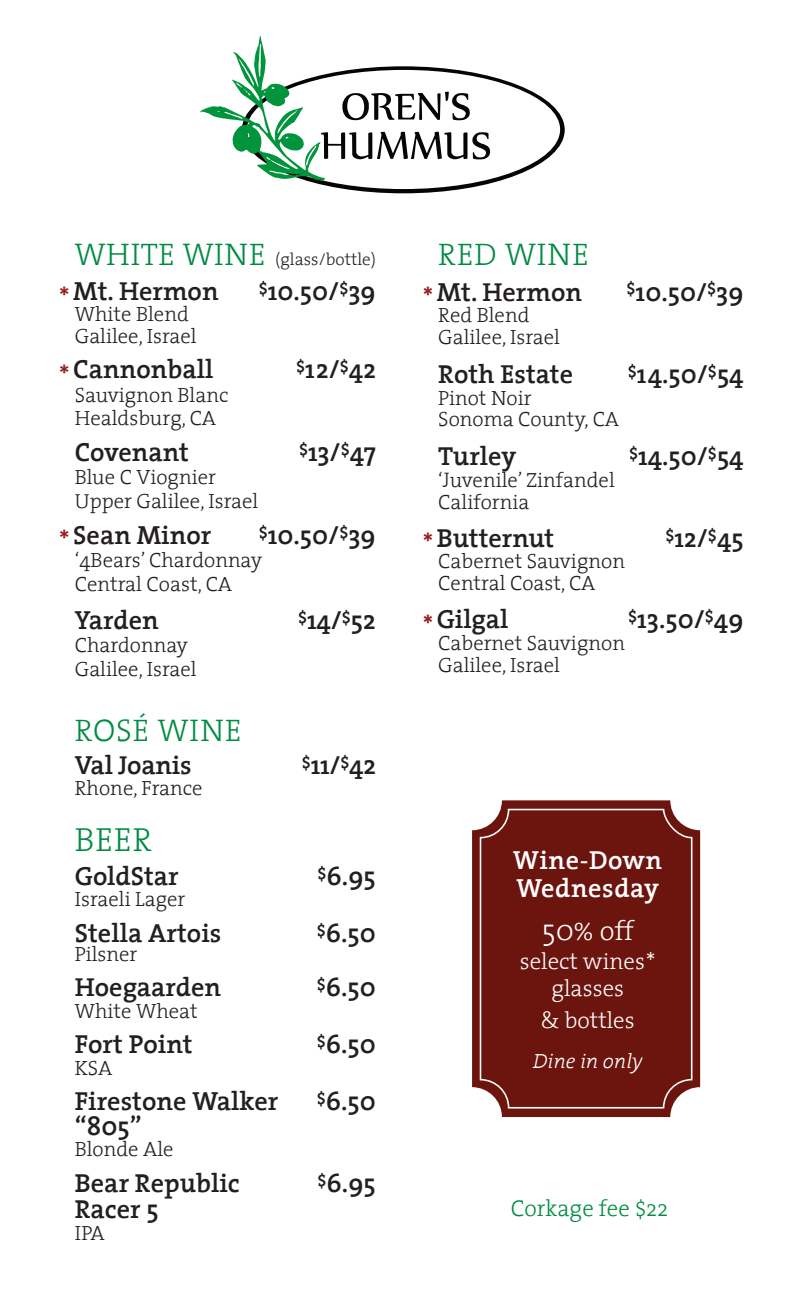
<style>
.page{position:relative;width:810px;height:1297px;background:#fff}
.page>*{position:absolute;margin:0;border:0;box-sizing:border-box;transform-origin:0 0}
.t1{font:300 33.75px "The Serif";color:#008b43}
.t2{font:300 31.5px "The Serif";letter-spacing:.025em;color:#008b43}
.t3{font:300 27.45px "The Serif";color:#fff}
.t4{font:600 26.32px "The Serif";color:#231f20}
.t5{font:600 26.32px/28.8px "The Serif";letter-spacing:.02em;color:#fff}
.t6{font:300 22.95px/27px "The Serif";color:#fff;text-align:center}
.t7{font:300 22.95px "The Serif";color:#008b43}
.t8{font:300 20.7px/21.8px "The Serif";color:#231f20}
.t9{font:italic 300 20.7px "The Serif";color:#fff}
.t10{font:300 17.1px "The Serif";color:#231f20}
.s1{font-size:31.5px;color:#008b43}
.s2{font-size:27.9px;color:#981a1e}
.s3{font-size:29.7px}
.s4{font-size:25.2px}
.s5{font-size:27.45px}
</style>
<div class="page">
<svg style="left:200px;top:36px;width:365px;height:157px"></svg>
<div style="left:472px;top:800px;width:228px;height:316px;background:#6c150e;border-radius:30px"></div>
<div style="left:480px;top:808px;width:212px;height:300px;border:2px solid #fff;border-radius:28px"></div>
<p class="t10" style="left:75px;top:245px;width:303px"><span class="s1">WHITE WINE</span> (glass/bottle)</p>
<p class="t4" style="left:59px;top:269px;width:161px"><span class="s2">*</span>Mt. Hermon</p>
<p class="t4" style="left:259px;top:269px;width:119px"><sup>$</sup>10.50/<sup>$</sup>39</p>
<p class="t8" style="left:75px;top:303px;width:123px;line-height:21.2px">White Blend<br>Galilee, Israel</p>
<p class="t4" style="left:59px;top:347px;width:156px"><span class="s2">*</span>Cannonball</p>
<p class="t4" style="left:296px;top:347px;width:81px"><sup>$</sup>12/<sup>$</sup>42</p>
<p class="t8" style="left:75px;top:382px;width:155px;line-height:23.6px">Sauvignon Blanc<br>Healdsburg, CA</p>
<p class="t4" style="left:75px;top:430px;width:116px">Covenant</p>
<p class="t4" style="left:299px;top:430px;width:78px"><sup>$</sup>13/<sup>$</sup>47</p>
<p class="t8" style="left:75px;top:465px;width:185px;line-height:23.6px">Blue C Viognier<br>Upper Galilee, Israel</p>
<p class="t4" style="left:59px;top:512px;width:154px"><span class="s2">*</span> Sean Minor</p>
<p class="t4" style="left:259px;top:512px;width:119px"><sup>$</sup>10.50/<sup>$</sup>39</p>
<p class="t8" style="left:75px;top:547px;width:189px;line-height:23.6px">‘4Bears’ Chardonnay<br>Central Coast, CA</p>
<p class="t4" style="left:75px;top:597px;width:86px">Yarden</p>
<p class="t4" style="left:298px;top:597px;width:79px"><sup>$</sup>14/<sup>$</sup>52</p>
<p class="t8" style="left:75px;top:632px;width:123px;line-height:23.6px">Chardonnay<br>Galilee, Israel</p>
<h2 class="t2" style="left:75px;top:704px;width:169px">ROSÉ WINE</h2>
<p class="t4" style="left:75px;top:742px;width:118px">Val Joanis</p>
<p class="t4" style="left:302px;top:742px;width:76px"><sup>$</sup>11/<sup>$</sup>42</p>
<p class="t8" style="left:75px;top:776px;width:129px">Rhone, France</p>
<h1 class="t1" style="left:75px;top:812px;width:79px">BEER</h1>
<p class="t4" style="left:75px;top:853px;width:105px">GoldStar</p>
<p class="t4" style="left:318px;top:853px;width:60px"><sup>$</sup>6.95</p>
<p class="t8" style="left:75px;top:887px;width:112px">Israeli Lager</p>
<p class="t4" style="left:75px;top:910px;width:148px">Stella Artois</p>
<p class="t4" style="left:317px;top:910px;width:61px"><sup>$</sup>6.50</p>
<p class="t8" style="left:75px;top:942px;width:64px">Pilsner</p>
<p class="t4" style="left:75px;top:965px;width:148px">Hoegaarden</p>
<p class="t4" style="left:317px;top:965px;width:61px"><sup>$</sup>6.50</p>
<p class="t8" style="left:75px;top:999px;width:124px">White Wheat</p>
<p class="t4" style="left:75px;top:1022px;width:119px">Fort Point</p>
<p class="t4" style="left:317px;top:1022px;width:61px"><sup>$</sup>6.50</p>
<p class="t8" style="left:75px;top:1056px;width:39px">KSA</p>
<p class="t4" style="left:75px;top:1079px;width:205px">Firestone Walker</p>
<p class="t4" style="left:317px;top:1079px;width:61px"><sup>$</sup>6.50</p>
<p class="t4" style="left:75px;top:1103px;width:68px">“805”</p>
<p class="t8" style="left:75px;top:1137px;width:100px">Blonde Ale</p>
<p class="t4" style="left:75px;top:1160px;width:166px">Bear Republic</p>
<p class="t4" style="left:318px;top:1160px;width:60px"><sup>$</sup>6.95</p>
<p class="t4" style="left:75px;top:1187px;width:85px">Racer 5</p>
<p class="t8" style="left:75px;top:1220px;width:31px">IPA</p>
<h2 class="t2" style="left:438px;top:228px;width:152px">RED WINE</h2>
<p class="t4" style="left:423px;top:269px;width:161px"><span class="s2">*</span>Mt. Hermon</p>
<p class="t4" style="left:627px;top:269px;width:119px"><sup>$</sup>10.50/<sup>$</sup>39</p>
<p class="t8" style="left:438px;top:304px;width:123px">Red Blend<br>Galilee, Israel</p>
<p class="t4" style="left:438px;top:352px;width:136px">Roth Estate</p>
<p class="t4" style="left:628px;top:352px;width:118px"><sup>$</sup>14.50/<sup>$</sup>54</p>
<p class="t8" style="left:438px;top:386px;width:182px">Pinot Noir<br>Sonoma County, CA</p>
<p class="t4" style="left:438px;top:434px;width:80px">Turley</p>
<p class="t4" style="left:629px;top:434px;width:116px"><sup>$</sup>14.50/<sup>$</sup>54</p>
<p class="t8" style="left:438px;top:468px;width:178px">‘Juvenile’ Zinfandel<br>California</p>
<p class="t4" style="left:423px;top:515px;width:133px"><span class="s2">*</span>Butternut</p>
<p class="t4" style="left:665px;top:515px;width:80px"><sup>$</sup>12/<sup>$</sup>45</p>
<p class="t8" style="left:438px;top:550px;width:188px">Cabernet Sauvignon<br>Central Coast, CA</p>
<p class="t4" style="left:423px;top:597px;width:87px"><span class="s2">*</span>Gilgal</p>
<p class="t4" style="left:628px;top:597px;width:117px"><sup>$</sup>13.50/<sup>$</sup>49</p>
<p class="t8" style="left:438px;top:631px;width:188px">Cabernet Sauvignon<br>Galilee, Israel</p>
<p class="t5" style="left:513px;top:844px;width:150px">Wine-Down<br>Wednesday</p>
<h3 class="t3" style="left:542px;top:908px;width:94px"><span class="s3">50</span><span class="s4">%</span> off</h3>
<p class="t6" style="left:520px;top:947px;width:137px">select wines<span class="s5">* </span>glasses</p>
<p class="t6" style="left:541px;top:1005px;width:95px">&amp; bottles</p>
<p class="t9" style="left:533px;top:1043px;width:111px">Dine in only</p>
<p class="t7" style="left:511px;top:1189px;width:159px">Corkage fee $22</p>
</div>
